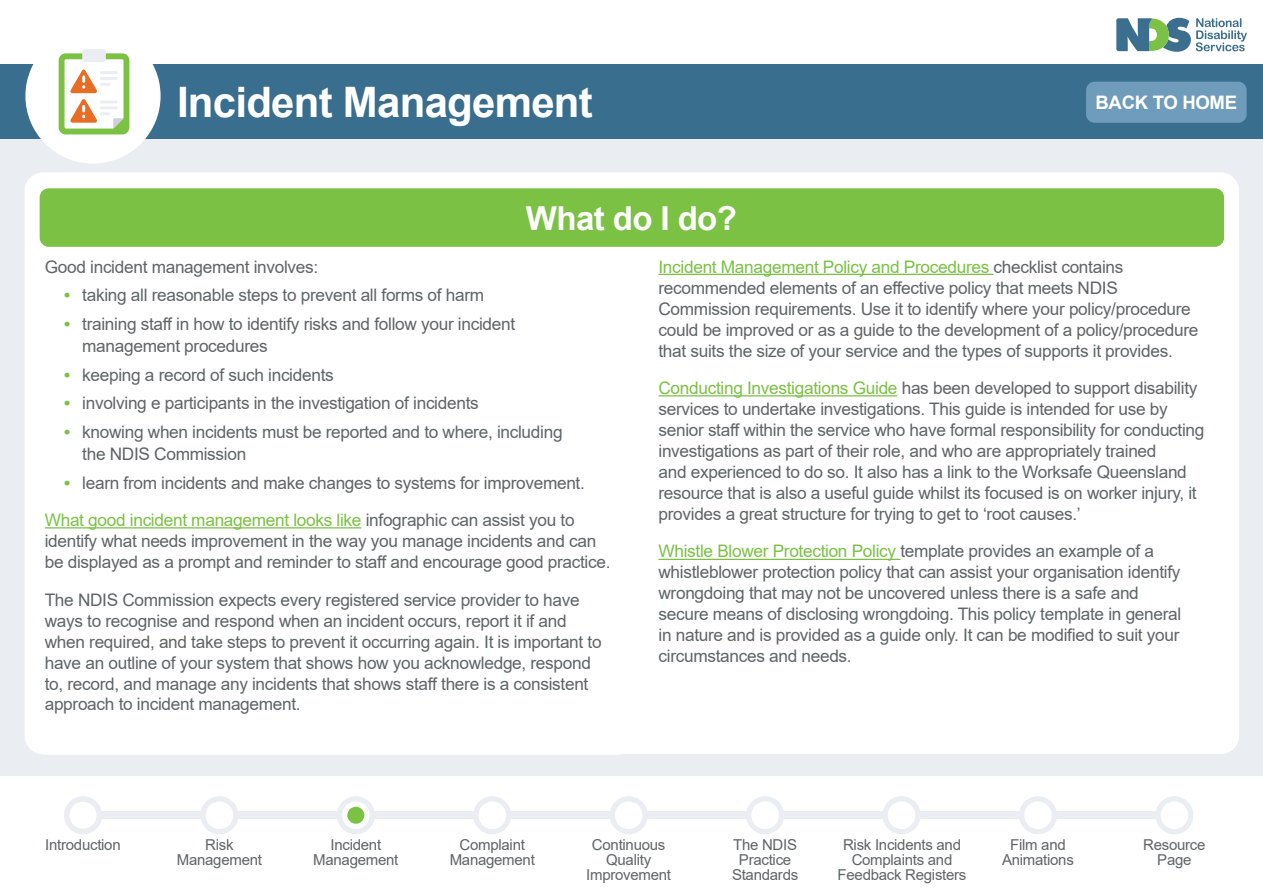
<style>
.page{position:relative;width:1263px;height:893px;background:#fff}
.page>*{position:absolute;margin:0;border:0;box-sizing:border-box;transform-origin:0 0}
.t1{font:700 42px "Arial";letter-spacing:-.02em;color:#fff}
.t2{font:700 33px "Arial";letter-spacing:-.02em;color:#fff}
.t3{font:700 18.6px "Arial";letter-spacing:-.02em;color:#fff}
.t4{font:17.25px/21px "Arial";letter-spacing:-.02em;color:#5f6466}
.t5{font:15px/15px "Arial";letter-spacing:-.02em;color:#5f6466;text-align:center}
.s1{font-weight:700;color:#7ac144}
.s2{color:#7ac144}
</style>
<div class="page">
<div style="left:0;top:71px;width:1263px;height:704px;background:#eaeef3"></div>
<svg style="left:1116px;top:18px;width:131px;height:34px"></svg>
<div style="left:0;top:64px;width:1263px;height:75px;background:#396e8f"></div>
<div style="left:200px;top:796px;width:38px;height:38px;border:10px solid #eaeef3;border-radius:50%"></div>
<div style="left:337px;top:796px;width:38px;height:38px;border:10px solid #eaeef3;border-radius:50%"></div>
<div style="left:473px;top:796px;width:38px;height:38px;border:10px solid #eaeef3;border-radius:50%"></div>
<div style="left:610px;top:796px;width:38px;height:38px;border:10px solid #eaeef3;border-radius:50%"></div>
<div style="left:746px;top:796px;width:38px;height:38px;border:10px solid #eaeef3;border-radius:50%"></div>
<div style="left:882px;top:796px;width:38px;height:38px;border:10px solid #eaeef3;border-radius:50%"></div>
<div style="left:1019px;top:796px;width:38px;height:38px;border:10px solid #eaeef3;border-radius:50%"></div>
<div style="left:1155px;top:796px;width:38px;height:38px;border:10px solid #eaeef3;border-radius:50%"></div>
<div style="left:64px;top:796px;width:38px;height:38px;border:10px solid #eaeef3;border-radius:50%"></div>
<div style="left:75px;top:811px;width:1099px;height:8px;background:#eaeef3"></div>
<div style="left:206px;top:801px;width:27px;height:28px;background:#fff;border-radius:50%"></div>
<div style="left:342px;top:801px;width:28px;height:28px;background:#fff;border-radius:50%"></div>
<div style="left:478px;top:801px;width:28px;height:28px;background:#fff;border-radius:50%"></div>
<div style="left:615px;top:801px;width:27px;height:28px;background:#fff;border-radius:50%"></div>
<div style="left:751px;top:801px;width:28px;height:28px;background:#fff;border-radius:50%"></div>
<div style="left:888px;top:801px;width:27px;height:28px;background:#fff;border-radius:50%"></div>
<div style="left:1024px;top:801px;width:28px;height:28px;background:#fff;border-radius:50%"></div>
<div style="left:1160px;top:801px;width:28px;height:28px;background:#fff;border-radius:50%"></div>
<div style="left:70px;top:802px;width:27px;height:27px;background:#fff;border-radius:50%"></div>
<div style="left:1086px;top:82px;width:161px;height:41px;background:#6e9cba;border-radius:9px"></div>
<div style="left:25px;top:173px;width:1214px;height:581px;background:#fff;border-radius:18px"></div>
<div style="left:27px;top:242px;width:607px;height:513px;background:#fff;border-radius:18px"></div>
<hr style="left:45px;top:527px;width:316px;height:1px;background:#7ac144">
<div style="left:40px;top:188px;width:1184px;height:59px;background:#7ac144;border-radius:9px"></div>
<div style="left:25px;top:28px;width:136px;height:136px;background:#fff;border-radius:50%"></div>
<div style="left:59px;top:53px;width:70px;height:81px;background:#7ac144;border-radius:7px"></div>
<div style="left:82px;top:49px;width:24px;height:13px;background:#eaeef3;border-radius:3px"></div>
<svg style="left:65px;top:59px;width:59px;height:70px;background:#f5e2d3"></svg>
<div style="left:347px;top:807px;width:17px;height:17px;background:#7ac144;border-radius:50%"></div>
<hr style="left:658px;top:274px;width:335px;height:1px;background:#7ac144">
<hr style="left:658px;top:395px;width:239px;height:1px;background:#7ac144">
<hr style="left:658px;top:559px;width:242px;height:1px;background:#7ac144">
<h1 class="t1" style="left:177px;top:72px;width:417px">Incident Management</h1>
<h2 class="t2" style="left:526px;top:195px;width:213px">What do I do?</h2>
<p class="t3" style="left:1095px;top:89px;width:143px">BACK TO HOME</p>
<p class="t4" style="left:45px;top:256px;width:275px">Good incident management involves:</p>
<p class="t4" style="left:64px;top:284px;width:421px"><span class="s1">•</span> taking all reasonable steps to prevent all forms of harm</p>
<p class="t4" style="left:82px;top:312px;width:434px;line-height:22.5px;text-indent:-18px"><span class="s1">•</span> training staff in how to identify risks and follow your incident management procedures</p>
<p class="t4" style="left:64px;top:364px;width:271px"><span class="s1">•</span> keeping a record of such incidents</p>
<p class="t4" style="left:64px;top:392px;width:416px"><span class="s1">•</span> involving e participants in the investigation of incidents</p>
<p class="t4" style="left:82px;top:420px;width:482px;line-height:22.5px;text-indent:-18px"><span class="s1">•</span> knowing when incidents must be reported and to where, including the NDIS Commission</p>
<p class="t4" style="left:45px;top:464px;width:542px;line-height:37.5px;text-indent:20px"><span class="s1">•</span> learn from incidents and make changes to systems for improvement.<br><span class="s2">What good incident management looks like</span> infographic can assist you to</p>
<p class="t4" style="left:45px;top:530px;width:567px">identify what needs improvement in the way you manage incidents and can be displayed as a prompt and reminder to staff and encourage good practice.</p>
<p class="t4" style="left:45px;top:589px;width:558px">The NDIS Commission expects every registered service provider to have ways to recognise and respond when an incident occurs, report it if and when required, and take steps to prevent it occurring again. It is important to have an outline of your system that shows how you acknowledge, respond to, record, and manage any incidents that shows staff there is a consistent approach to incident management.</p>
<p class="t4" style="left:658px;top:256px;width:541px"><span class="s2">Incident Management Policy and Procedures</span> checklist contains recommended elements of an effective policy that meets NDIS Commission requirements. Use it to identify where your policy/procedure could be improved or as a guide to the development of a policy/procedure that suits the size of your service and the types of supports it provides.</p>
<p class="t4" style="left:658px;top:377px;width:547px"><span class="s2">Conducting Investigations Guide</span> has been developed to support disability services to undertake investigations. This guide is intended for use by senior staff within the service who have formal responsibility for conducting investigations as part of their role, and who are appropriately trained<br>and experienced to do so. It also has a link to the Worksafe Queensland resource that is also a useful guide whilst its focused is on worker injury, it provides a great structure for trying to get to ‘root causes.’</p>
<p class="t4" style="left:658px;top:541px;width:524px"><span class="s2">Whistle Blower Protection Policy</span> template provides an example of a whistleblower protection policy that can assist your organisation identify wrongdoing that may not be uncovered unless there is a safe and secure means of disclosing wrongdoing. This policy template in general in nature and is provided as a guide only. It can be modified to suit your circumstances and needs.</p>
<p class="t5" style="left:45px;top:838px;width:77px">Introduction</p>
<p class="t5" style="left:177px;top:838px;width:87px">Risk<br>Management</p>
<p class="t5" style="left:313px;top:838px;width:87px">Incident<br>Management</p>
<p class="t5" style="left:450px;top:838px;width:87px">Complaint<br>Management</p>
<p class="t5" style="left:586px;top:838px;width:86px">Continuous<br>Quality<br>Improvement</p>
<p class="t5" style="left:732px;top:838px;width:68px">The NDIS<br>Practice<br>Standards</p>
<p class="t5" style="left:838px;top:838px;width:130px">Risk Incidents and<br>Complaints and<br>Feedback Registers</p>
<p class="t5" style="left:1002px;top:838px;width:73px">Film and<br>Animations</p>
<p class="t5" style="left:1143px;top:838px;width:64px">Resource<br>Page</p>
</div>
